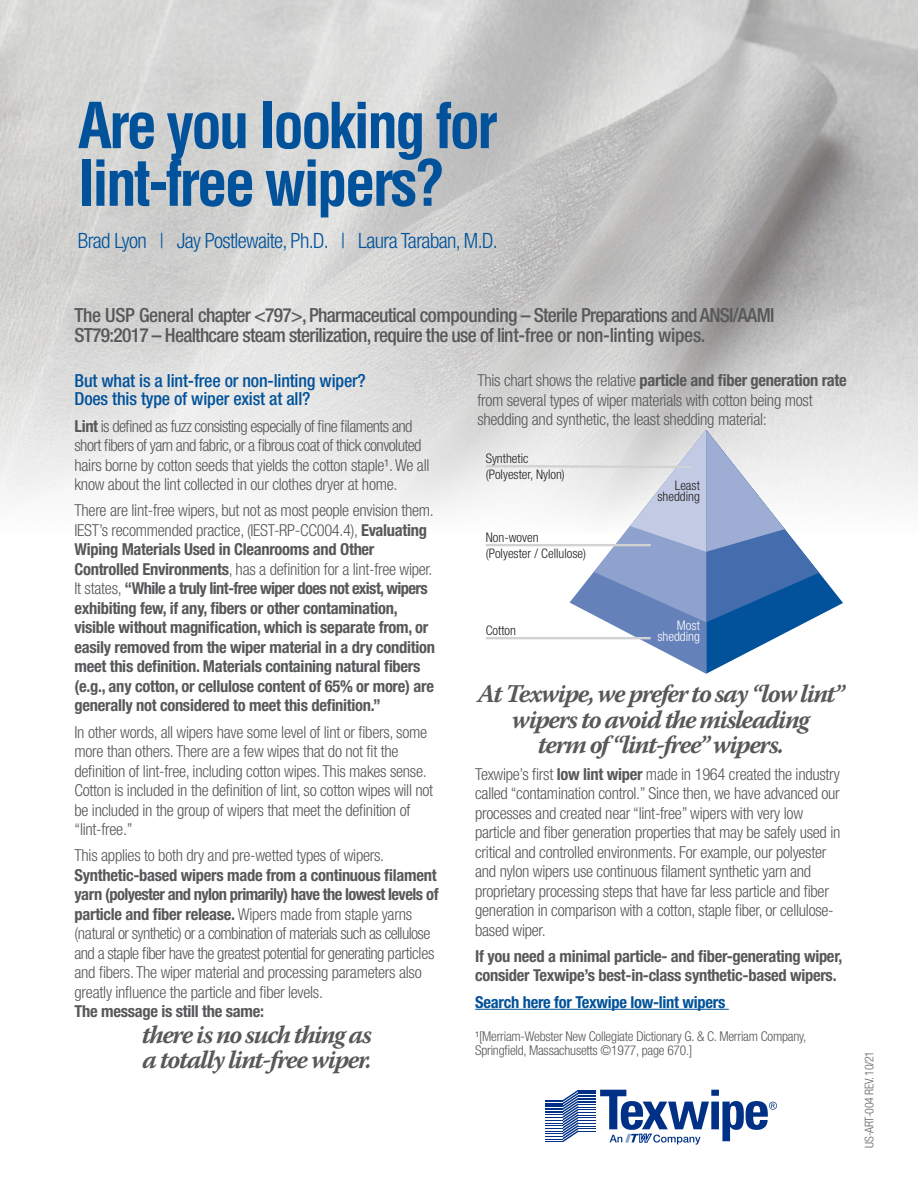
<style>
.page{position:relative;width:918px;height:1188px;background:#fff}
.page>*{position:absolute;margin:0;border:0;box-sizing:border-box;transform-origin:0 0}
.t1{font:700 condensed 61.8px/57.6px "Helvetica";letter-spacing:-.05em;color:#01529a}
.Body{font:italic 700 25.5px/25.5px "Warnock Pro";letter-spacing:-.055em;color:#57585a}
.Body-2{font:300 condensed 21.15px "Helvetica Neue";letter-spacing:-.03em;color:#01529a}
.Body-3{font:500 condensed 19.5px/20.2px "Helvetica Neue";letter-spacing:-.035em;color:#57585a}
.S2{font:500 condensed 18px/18px "Helvetica Neue";letter-spacing:-.01em;color:#01529a}
.Body-4{font:300 condensed 16.5px/19.5px "Helvetica Neue";letter-spacing:-.015em;color:#57585a}
.Body-5{font:700 condensed 16.5px/19.5px "Helvetica Neue";letter-spacing:-.015em;color:#57585a}
.Body-6{font:700 condensed 16.5px "Helvetica Neue";letter-spacing:-.015em;color:#01529a}
.Body-7{font:300 condensed 13.5px/13.5px "Helvetica Neue";letter-spacing:-.015em;color:#57585a}
.t2{font:300 condensed 13.2px/15.9px "Helvetica Neue";color:#231f20}
.t3{font:300 condensed 13.2px/11.1px "Helvetica Neue";color:#fff;text-align:right}
.References{font:300 condensed 12px "Helvetica Neue";letter-spacing:-.03em;color:#636366}
.s1{font-weight:700}
.s2{font-weight:300}
</style>
<div class="page">
<img style="left:0;top:0;width:918px;height:515px">
<svg style="left:545px;top:1090px;width:232px;height:55px"></svg>
<svg style="left:483px;top:430px;width:360px;height:244px"></svg>
<hr style="left:486px;top:637px;width:165px;height:2px;background:#d1d2d4">
<hr style="left:486px;top:544px;width:165px;height:2px;background:#d1d2d4">
<hr style="left:475px;top:1009px;width:254px;height:1px;background:#01529a">
<p class="t1" style="left:78px;top:96px;width:421px">Are you looking for lint-free wipers?</p>
<p class="Body-2" style="left:78px;top:228px;width:422px">Brad Lyon | Jay Postlewaite, Ph.D. | Laura Taraban, M.D.</p>
<p class="Body-3" style="left:75px;top:305px;width:701px">The USP General chapter &lt;797&gt;, Pharmaceutical compounding – Sterile Preparations and ANSI/AAMI<br>ST79:2017 – Healthcare steam sterilization, require the use of lint-free or non-linting wipes.</p>
<p class="S2" style="left:75px;top:372px;width:293px">But what is a lint-free or non-linting wiper?<br>Does this type of wiper exist at all?</p>
<p class="Body-4" style="left:75px;top:416px;width:357px"><span class="s1">Lint</span> is defined as fuzz consisting especially of fine filaments and short fibers of yarn and fabric, or a fibrous coat of thick convoluted hairs borne by cotton seeds that yields the cotton staple¹. We all know about the lint collected in our clothes dryer at home.</p>
<p class="Body-5" style="left:75px;top:500px;width:362px"><span class="s2">There are lint-free wipers, but not as most people envision them.<br>IEST’s recommended practice, (IEST-RP-CC004.4),</span> Evaluating Wiping Materials Used in Cleanrooms and Other Controlled Environments<span class="s2">, has a definition for a lint-free wiper.<br>It states,</span> “While a truly lint-free wiper does not exist, wipers exhibiting few, if any, fibers or other contamination, visible without magnification, which is separate from, or easily removed from the wiper material in a dry condition meet this definition. Materials containing natural fibers (e.g., any cotton, or cellulose content of 65% or more) are generally not considered to meet this definition.”</p>
<p class="Body-4" style="left:75px;top:722px;width:360px">In other words, all wipers have some level of lint or fibers, some more than others. There are a few wipes that do not fit the definition of lint-free, including cotton wipes. This makes sense.<br>Cotton is included in the definition of lint, so cotton wipes will not be included in the group of wipers that meet the definition of “lint-free.”</p>
<p class="Body-4" style="left:75px;top:846px;width:366px">This applies to both dry and pre-wetted types of wipers.<br><span class="s1">Synthetic-based wipers made from a continuous filament yarn (polyester and nylon primarily) have the lowest levels of particle and fiber release.</span> Wipers made from staple yarns (natural or synthetic) or a combination of materials such as cellulose and a staple fiber have the greatest potential for generating particles and fibers. The wiper material and processing parameters also greatly influence the particle and fiber levels.<br><span class="s1">The message is still the same:</span></p>
<p class="Body" style="left:142px;top:1021px;width:232px">there is no such thing as a totally lint-free wiper.</p>
<p class="Body-4" style="left:477px;top:371px;width:371px">This chart shows the relative <span class="s1">particle and fiber generation rate </span>from several types of wiper materials with cotton being most shedding and synthetic, the least shedding material:</p>
<p class="t2" style="left:486px;top:451px;width:81px">Synthetic (Polyester, Nylon)</p>
<p class="t2" style="left:486px;top:530px;width:102px">Non-woven (Polyester / Cellulose)</p>
<p class="t2" style="left:486px;top:623px;width:32px">Cotton</p>
<p class="t2" style="left:657px;top:480px;width:44px;line-height:11.1px;text-align:right">Least shedding</p>
<p class="t3" style="left:657px;top:620px;width:44px">Most shedding</p>
<p class="Body" style="left:477px;top:681px;width:369px;text-align:center">At Texwipe, we prefer to say “low lint” wipers to avoid the misleading<br>term of “lint-free” wipers.</p>
<p class="Body-4" style="left:475px;top:764px;width:367px">Texwipe’s first <span class="s1">low lint wiper</span> made in 1964 created the industry called “contamination control.” Since then, we have advanced our processes and created near “lint-free” wipers with very low particle and fiber generation properties that may be safely used in critical and controlled environments. For example, our polyester and nylon wipers use continuous filament synthetic yarn and proprietary processing steps that have far less particle and fiber generation in comparison with a cotton, staple fiber, or cellulose&shy;based wiper.</p>
<p class="Body-5" style="left:475px;top:946px;width:369px">If you need a minimal particle- and fiber-generating wiper, consider Texwipe’s best-in-class synthetic-based wipers.</p>
<p class="Body-6" style="left:475px;top:992px;width:252px">Search here for Texwipe low-lint wipers</p>
<p class="Body-7" style="left:475px;top:1030px;width:333px">¹[Merriam-Webster New Collegiate Dictionary G. &amp; C. Merriam Company,<br>Springfield, Massachusetts ©1977, page 670.]</p>
<p class="References" style="left:862px;top:1148px;width:98px;rotate:-90deg">US-ART-004 REV. 10/21</p>
</div>
